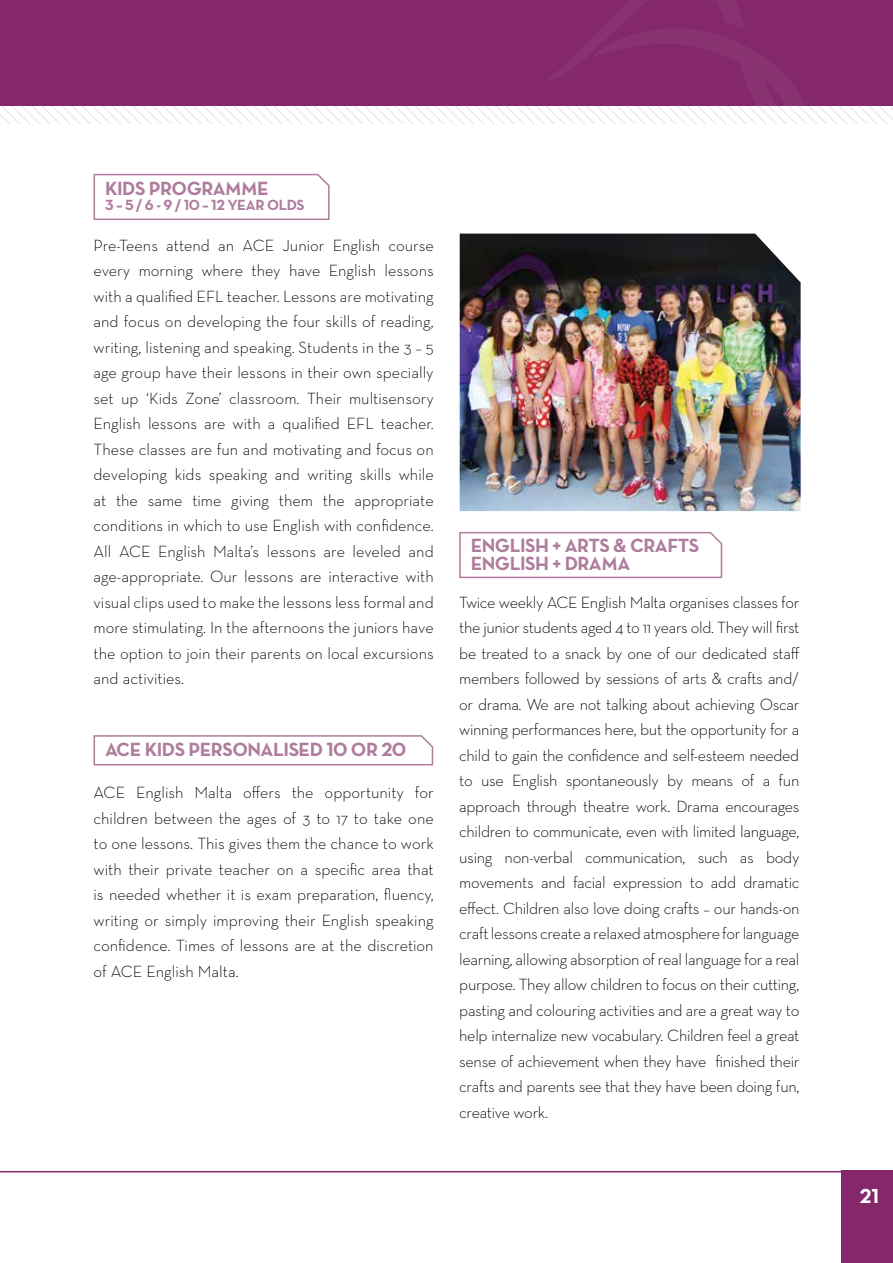
<style>
.page{position:relative;width:893px;height:1263px;background:#fff}
.page>*{position:absolute;margin:0;border:0;box-sizing:border-box;transform-origin:0 0}
.t1{font:20.7px "Neutra Text Bold Alt";color:#fff}
.t2{font:19.5px/18px "Neutra Text Bold Alt";letter-spacing:-.025em;color:#ae7d9d}
.t3{font:300 16.5px/25.5px "Neutra Text";color:#000;text-align:justify}
.t4{font:15px "Neutra Text Bold Alt";letter-spacing:-.025em;color:#ae7d9d}
</style>
<div class="page">
<svg style="left:459px;top:532px;width:264px;height:47px"></svg>
<svg style="left:93px;top:173px;width:237px;height:47px"></svg>
<hr style="left:0;top:1171px;width:893px;height:1px;background:#84286b">
<svg style="left:93px;top:735px;width:341px;height:31px"></svg>
<div style="left:842px;top:1171px;width:51px;height:92px;background:#84286b"></div>
<svg style="left:0;top:0;width:893px;height:124px;background:#954780"></svg>
<img style="left:460px;top:234px;width:341px;height:277px">
<p class="t2" style="left:105px;top:179px;width:123px">KIDS PROGRAMME</p>
<p class="t4" style="left:105px;top:196px;width:201px">3 – 5 / 6 - 9 / 10 – 12 YEAR OLDS</p>
<p class="t3" style="left:94px;top:232px;width:342px">Pre-Teens attend an ACE Junior English course every morning where they have English lessons with a qualified EFL teacher. Lessons are motivating and focus on developing the four skills of reading, writing, listening and speaking. Students in the 3 – 5 age group have their lessons in their own specially set up ‘Kids Zone’ classroom. Their multisensory English lessons are with a qualified EFL teacher.<br>These classes are fun and motivating and focus on developing kids speaking and writing skills while at the same time giving them the appropriate conditions in which to use English with confidence.<br>All ACE English Malta’s lessons are leveled and age-appropriate. Our lessons are interactive with visual clips used to make the lessons less formal and more stimulating. In the afternoons the juniors have the option to join their parents on local excursions and activities.</p>
<p class="t2" style="left:105px;top:740px;width:303px">ACE KIDS PERSONALISED 10 OR 20</p>
<p class="t3" style="left:94px;top:779px;width:342px">ACE English Malta offers the opportunity for children between the ages of 3 to 17 to take one to one lessons. This gives them the chance to work with their private teacher on a specific area that is needed whether it is exam preparation, fluency, writing or simply improving their English speaking confidence. Times of lessons are at the discretion of ACE English Malta.</p>
<p class="t2" style="left:471px;top:536px;width:230px">ENGLISH + ARTS &amp; CRAFTS<br>ENGLISH + DRAMA</p>
<p class="t3" style="left:459px;top:589px;width:342px">Twice weekly ACE English Malta organises classes for the junior students aged 4 to 11 years old. They will first be treated to a snack by one of our dedicated staff members followed by sessions of arts &amp; crafts and/ or drama. We are not talking about achieving Oscar winning performances here, but the opportunity for a child to gain the confidence and self-esteem needed to use English spontaneously by means of a fun approach through theatre work. Drama encourages children to communicate, even with limited language, using non-verbal communication, such as body movements and facial expression to add dramatic effect. Children also love doing crafts – our hands-on craft lessons create a relaxed atmosphere for language learning, allowing absorption of real language for a real purpose. They allow children to focus on their cutting, pasting and colouring activities and are a great way to help internalize new vocabulary. Children feel a great sense of achievement when they have finished their crafts and parents see that they have been doing fun, creative work.</p>
<p class="t1" style="left:860px;top:1183px;width:21px">21</p>
</div>
